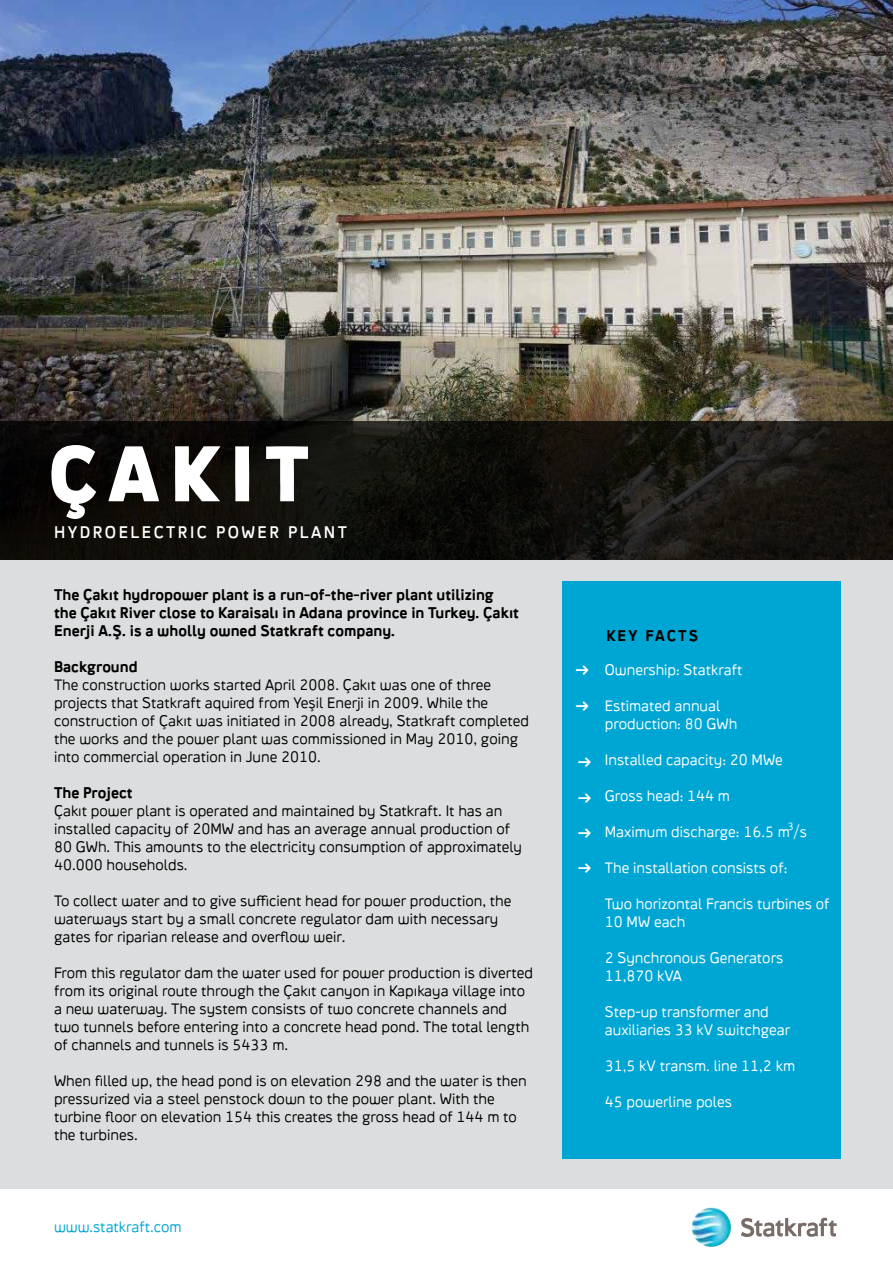
<style>
.page{position:relative;width:893px;height:1263px;background:#fff}
.page>*{position:absolute;margin:0;border:0;box-sizing:border-box;transform-origin:0 0}
.t1{font:900 75px "Statkraft Crank";letter-spacing:.15em;color:#fff}
.t2{font:19.5px "Statkraft Crank";color:#fff}
.t3{font:16.5px "Statkraft Crank";letter-spacing:.15em;color:#fff}
.t4{font:200 15px/18px "Statkraft Crank";color:#000}
.t5{font:200 15px/18px "Statkraft Crank";color:#fff}
.t6{font:700 15px/18px "Statkraft Crank";color:#000}
.t7{font:200 15px "Statkraft Crank";color:#00a6d3}
.t8{font:700 15px "Statkraft Crank";letter-spacing:.14em;color:#000}
.t9{font:200 10.5px "Statkraft Crank";color:#fff}
</style>
<div class="page">
<div style="left:0;top:0;width:893px;height:1188px;background:#dcddde"></div>
<img style="left:0;top:0;width:893px;height:421px">
<svg style="left:0;top:421px;width:893px;height:138px;background:#12100c"></svg>
<svg style="left:741px;top:1218px;width:96px;height:19px"></svg>
<img style="left:692px;top:1207px;width:39px;height:40px;border-radius:20px">
<div style="left:562px;top:582px;width:278px;height:577px;background:#00a6d3"></div>
<h1 class="t1" style="left:49px;top:427px;width:262px">ÇAKIT</h1>
<p class="t3" style="left:54px;top:522px;width:295px">HYDROELECTRIC POWER PLANT</p>
<p class="t6" style="left:54px;top:585px;width:467px">The Çakıt hydropower plant is a run-of-the-river plant utilizing the Çakıt River close to Karaisalı in Adana province in Turkey. Çakıt<br>Enerji A.Ş. is a wholly owned Statkraft company.</p>
<p class="t6" style="left:54px;top:657px;width:85px">Background</p>
<p class="t4" style="left:54px;top:676px;width:477px">The construction works started April 2008. Çakıt was one of three projects that Statkraft aquired from Yeşil Enerji in 2009. While the construction of Çakıt was initiated in 2008 already, Statkraft completed the works and the power plant was commissioned in May 2010, going into commercial operation in June 2010.</p>
<p class="t6" style="left:54px;top:783px;width:80px">The Project</p>
<p class="t4" style="left:54px;top:802px;width:470px">Çakıt power plant is operated and maintained by Statkraft. It has an installed capacity of 20MW and has an average annual production of 80 GWh. This amounts to the electricity consumption of approximately 40.000 households.</p>
<p class="t4" style="left:54px;top:892px;width:459px">To collect water and to give sufficient head for power production, the waterways start by a small concrete regulator dam with necessary gates for riparian release and overflow weir.</p>
<p class="t4" style="left:54px;top:964px;width:481px">From this regulator dam the water used for power production is diverted from its original route through the Çakıt canyon in Kapıkaya village into a new waterway. The system consists of two concrete channels and two tunnels before entering into a concrete head pond. The total length of channels and tunnels is 5433 m.</p>
<p class="t4" style="left:54px;top:1072px;width:474px">When filled up, the head pond is on elevation 298 and the water is then pressurized via a steel penstock down to the power plant. With the turbine floor on elevation 154 this creates the gross head of 144 m to the turbines.</p>
<p class="t7" style="left:54px;top:1218px;width:129px">www.statkraft.com</p>
<h2 class="t2" style="left:589px;top:683px;width:16px;rotate:-180deg">∏</h2>
<h2 class="t2" style="left:589px;top:719px;width:16px;rotate:-180deg">∏</h2>
<h2 class="t2" style="left:591px;top:775px;width:16px;rotate:-180deg">∏</h2>
<h2 class="t2" style="left:591px;top:811px;width:16px;rotate:-180deg">∏</h2>
<h2 class="t2" style="left:591px;top:846px;width:16px;rotate:-180deg">∏</h2>
<h2 class="t2" style="left:591px;top:881px;width:16px;rotate:-180deg">∏</h2>
<p class="t8" style="left:606px;top:627px;width:93px">KEY FACTS</p>
<p class="t5" style="left:605px;top:661px;width:139px">Ownership: Statkraft</p>
<p class="t5" style="left:605px;top:697px;width:134px">Estimated annual production: 80 GWh</p>
<p class="t5" style="left:605px;top:751px;width:179px">Installed capacity: 20 MWe</p>
<p class="t5" style="left:605px;top:787px;width:127px">Gross head: 144 m</p>
<p class="t5" style="left:605px;top:823px;width:204px">Maximum discharge: 16.5 m /s</p>
<p class="t5" style="left:605px;top:859px;width:184px">The installation consists of:</p>
<p class="t5" style="left:605px;top:895px;width:226px">Two horizontal Francis turbines of<br>10 MW each</p>
<p class="t5" style="left:605px;top:949px;width:180px">2 Synchronous Generators<br>11,870 kVA</p>
<p class="t5" style="left:605px;top:1003px;width:187px">Step-up transformer and auxiliaries 33 kV switchgear</p>
<p class="t5" style="left:605px;top:1057px;width:192px">31,5 kV transm. line 11,2 km</p>
<p class="t5" style="left:605px;top:1093px;width:129px">45 powerline poles</p>
<p class="t9" style="left:788px;top:820px;width:8px">3</p>
</div>
